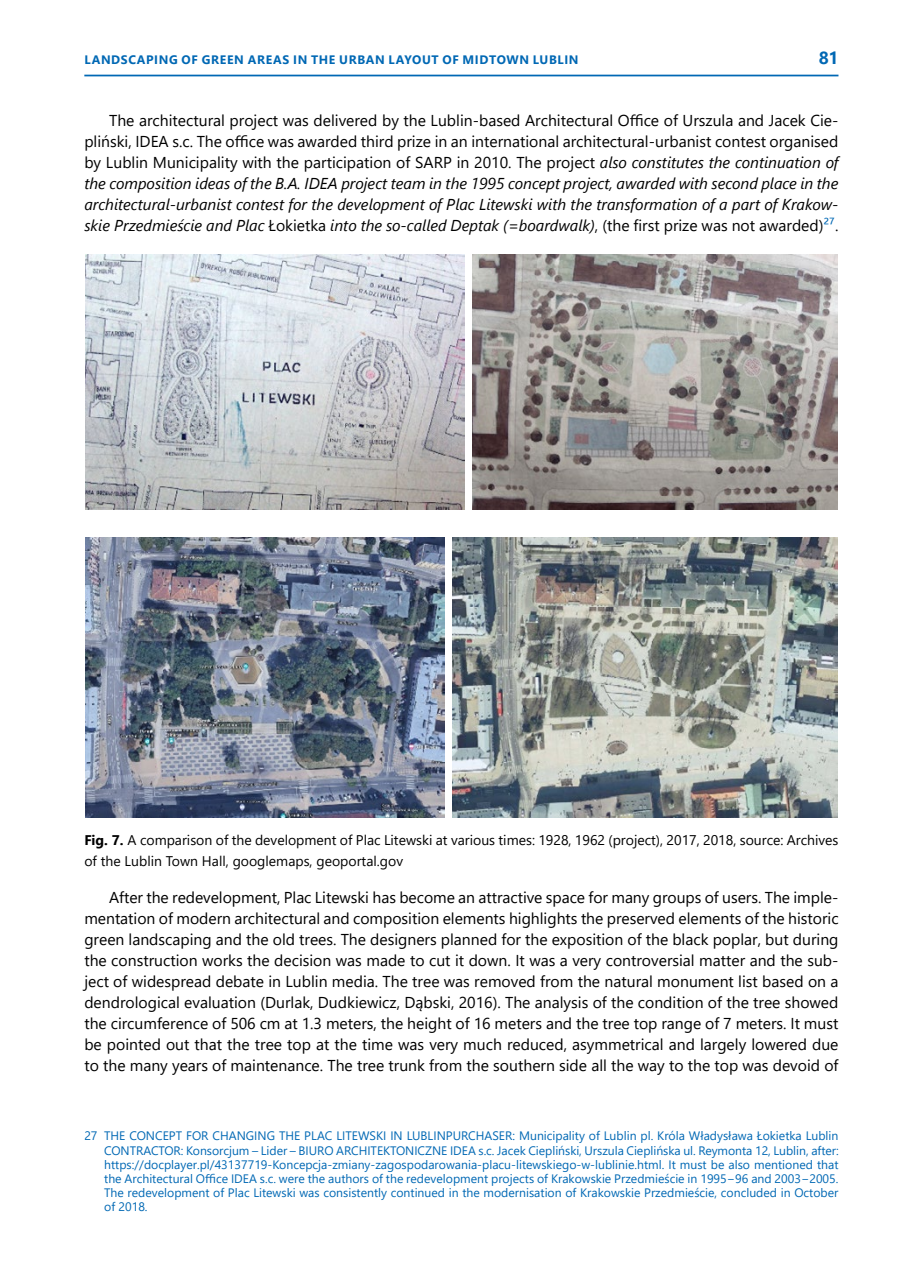
<style>
.page{position:relative;width:903px;height:1275px;background:#fff}
.page>*{position:absolute;margin:0;border:0;box-sizing:border-box;transform-origin:0 0}
.t1{font:700 17.5px "Segoe UI";color:#0068b4}
.t2{font:15.75px/21px "Segoe UI";color:#000;text-align:justify}
.t3{font:14px/21px "Segoe UI";color:#000}
.t4{font:12.25px/14px "Segoe UI";color:#0068b4;text-align:justify}
.t5{font:700 12.25px "Segoe UI";letter-spacing:.055em;color:#0068b4}
.s1{font-style:italic}
.s2{color:#0068b4}
.s3{font-weight:700}
</style>
<div class="page">
<hr style="left:84px;top:75px;width:754px;height:1px;background:#0068b4">
<img style="left:86px;top:254px;width:379px;height:255px">
<img style="left:473px;top:254px;width:364px;height:255px">
<img style="left:85px;top:537px;width:359px;height:281px">
<img style="left:452px;top:537px;width:385px;height:281px">
<p class="t5" style="left:85px;top:49px;width:283px">LAN DSCAPING OF GREEN AREAS IN THE URBAN</p>
<p class="t5" style="left:389px;top:49px;width:189px">LAYOUT OF MIDTOWN LUBLIN</p>
<p class="t1" style="left:819px;top:42px;width:21px">81</p>
<p class="t2" style="left:84px;top:109px;width:756px;text-indent:25px">The architectural project was delivered by the Lublin-based Architectural Office of Urszula and Jacek Cie&shy;pliński, IDEA s.c. The office was awarded third prize in an international architectural-urbanist contest organised by Lublin Municipality with the participation of SARP in 2010. The project <span class="s1">also constitutes the continuation of the composition ideas of the B.A. IDEA project team in the 1995 concept project, awarded with second place in the architectural-urbanist contest for the development of Plac Litewski with the transformation of a part of Krakow&shy;skie Przedmieście and Plac</span> Łokietka <span class="s1">into the so-called Deptak (=boardwalk)</span>, (the first prize was not awarded)<span class="s2">27</span>.</p>
<p class="t3" style="left:84px;top:828px;width:756px"><span class="s3">FIG. 7.</span> A comparison of the development of Plac Litewski at various times: 1928, 1962 (project), 2017, 2018, source: Archives of the Lublin Town Hall, googlemaps, geoportal.gov</p>
<p class="t2" style="left:84px;top:886px;width:756px;text-indent:25px">After the redevelopment, Plac Litewski has become an attractive space for many groups of users. The imple&shy;mentation of modern architectural and composition elements highlights the preserved elements of the historic green landscaping and the old trees. The designers planned for the exposition of the black poplar, but during the construction works the decision was made to cut it down. It was a very controversial matter and the sub&shy;ject of widespread debate in Lublin media. The tree was removed from the natural monument list based on a dendrological evaluation (Durlak, Dudkiewicz, Dąbski, 2016). The analysis of the condition of the tree showed the circumference of 506 cm at 1.3 meters, the height of 16 meters and the tree top range of 7 meters. It must be pointed out that the tree top at the time was very much reduced, asymmetrical and largely lowered due to the many years of maintenance. The tree trunk from the southern side all the way to the top was devoid of</p>
<p class="t4" style="left:104px;top:1128px;width:736px;text-indent:-20px">27 THE CONCEPT FOR CHANGING THE PLAC LITEWSKI IN LUBLINPURCHASER: Municipality of Lublin pl. Króla Władysława Łokietka Lublin CONTRACTOR: Konsorcjum – Lider – BIURO ARCHITEKTONICZNE IDEA s.c. Jacek Ciepliński, Urszula Cieplińska ul. Reymonta 12, Lublin, after: https://docplayer.pl/43137719-Koncepcja-zmiany-zagospodarowania-placu-litewskiego-w-lublinie.html. It must be also mentioned that the Architectural Office IDEA s.c. were the authors of the redevelopment projects of Krakowskie Przedmieście in 1995−96 and 2003−2005.<br>The redevelopment of Plac Litewski was consistently continued in the modernisation of Krakowskie Przedmieście, concluded in October of 2018.</p>
</div>
